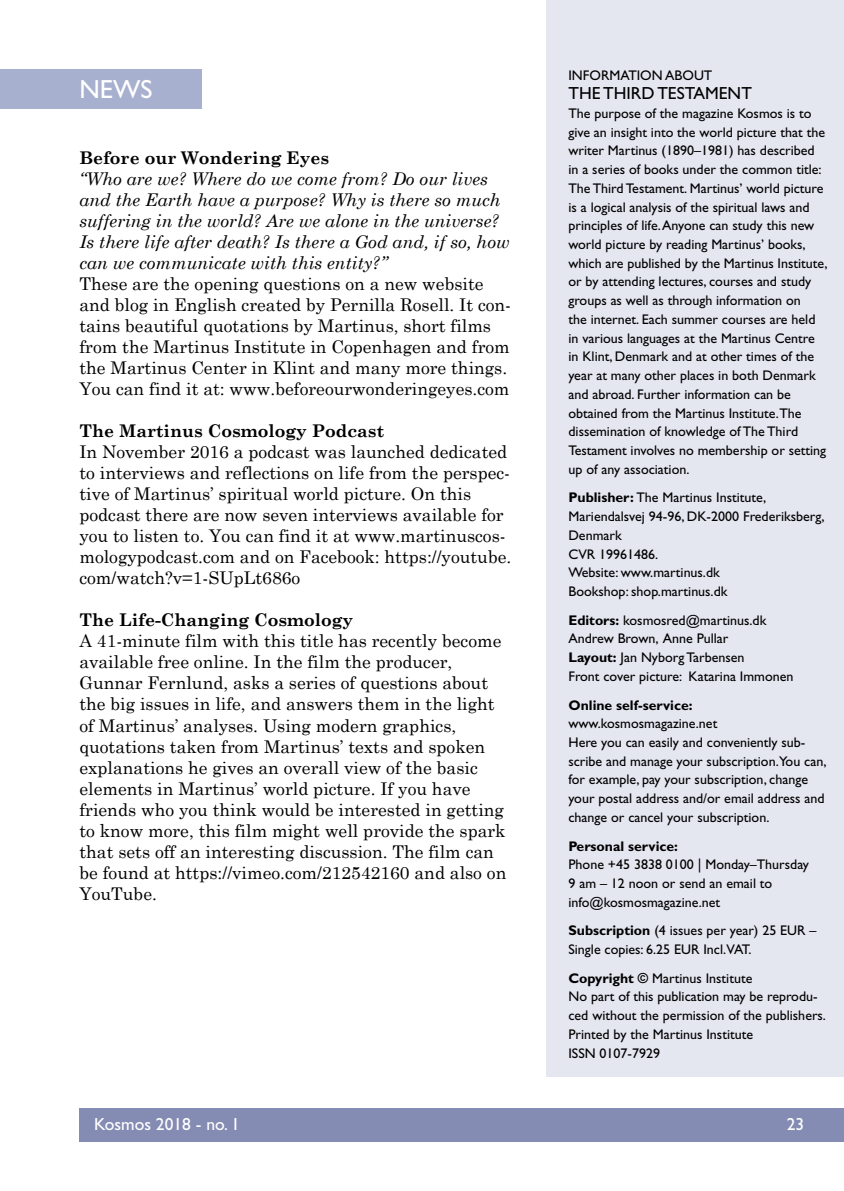
<style>
.page{position:relative;width:844px;height:1191px;background:#fff}
.page>*{position:absolute;margin:0;border:0;box-sizing:border-box;transform-origin:0 0}
.t1{font:26.25px "Gill Sans";color:#fff}
.t2{font:17.5px/21px "Century Schoolbook";color:#000}
.t3{font:italic 17.5px/21px "Century Schoolbook";color:#000}
.t4{font:700 17.5px "Century Schoolbook";color:#000}
.t5{font:17.5px "Gill Sans";color:#fff}
.t6{font:17.5px "Gill Sans";color:#000}
.t7{font:14px/18.7px "Gill Sans";color:#000}
.t8{font:700 14px "Gill Sans";color:#000}
.s1{font-weight:700}
</style>
<div class="page">
<div style="left:79px;top:1107px;width:764px;height:34px;background:#848cb3"></div>
<div style="left:546px;top:0;width:297px;height:1076px;background:#e4e6f0"></div>
<div style="left:0;top:69px;width:201px;height:40px;background:#a8b0cf"></div>
<h1 class="t1" style="left:79px;top:74px;width:75px">NEWS</h1>
<p class="t4" style="left:79px;top:144px;width:251px">Before our Wondering Eyes</p>
<p class="t3" style="left:79px;top:168px;width:431px">“Who are we? Where do we come from? Do our lives and the Earth have a purpose? Why is there so much suffering in the world? Are we alone in the universe?<br>Is there life after death? Is there a God and, if so, how can we communicate with this entity?”</p>
<p class="t2" style="left:79px;top:272px;width:433px">These are the opening questions on a new website and blog in English created by Pernilla Rosell. It con&shy;tains beautiful quotations by Martinus, short films from the Martinus Institute in Copenhagen and from the Martinus Center in Klint and many more things.<br>You can find it at: www.beforeourwonderingeyes.com</p>
<p class="t4" style="left:79px;top:417px;width:306px">The Martinus Cosmology Podcast</p>
<p class="t2" style="left:79px;top:440px;width:433px">In November 2016 a podcast was launched dedicated to interviews and reflections on life from the perspec&shy;tive of Martinus’ spiritual world picture. On this podcast there are now seven interviews available for you to listen to. You can find it at www.martinuscos&shy;mologypodcast.com and on Facebook: https://youtube. com/watch?v=1-SUpLt686o</p>
<p class="t4" style="left:79px;top:606px;width:275px">The Life-Changing Cosmology</p>
<p class="t2" style="left:79px;top:629px;width:428px">A 41-minute film with this title has recently become available free online. In the film the producer, Gunnar Fernlund, asks a series of questions about the big issues in life, and answers them in the light of Martinus’ analyses. Using modern graphics, quotations taken from Martinus’ texts and spoken explanations he gives an overall view of the basic elements in Martinus’ world picture. If you have friends who you think would be interested in getting to know more, this film might well provide the spark that sets off an interesting discussion. The film can be found at https://vimeo.com/212542160 and also on YouTube.</p>
<p class="t7" style="left:568px;top:66px;width:145px">INFORMATION ABOUT</p>
<p class="t6" style="left:568px;top:83px;width:185px">THE THIRD TESTAMENT</p>
<p class="t7" style="left:568px;top:104px;width:260px">The purpose of the magazine Kosmos is to give an insight into the world picture that the writer Martinus (1890–1981) has described in a series of books under the common title:<br>The Third Testament. Martinus’ world picture is a logical analysis of the spiritual laws and principles of life. Anyone can study this new world picture by reading Martinus’ books, which are published by the Martinus Institute, or by attending lectures, courses and study groups as well as through information on<br>the internet. Each summer courses are held in various languages at the Martinus Centre in Klint, Denmark and at other times of the year at many other places in both Denmark and abroad. Further information can be obtained from the Martinus Institute.The dissemination of knowledge of The Third Testament involves no membership or setting up of any association.</p>
<p class="t7" style="left:568px;top:488px;width:257px"><span class="s1">Publisher:</span> The Martinus Institute,<br>Mariendalsvej 94-96, DK-2000 Frederiksberg,<br>Denmark<br>CVR 19961486.<br>Website: www.martinus.dk<br>Bookshop: shop.martinus.dk</p>
<p class="t7" style="left:568px;top:610px;width:226px"><span class="s1">Editors:</span> kosmosred@martinus.dk<br>Andrew Brown, Anne Pullar<br><span class="s1">Layout:</span> Jan Nyborg Tarbensen<br>Front cover picture: Katarina Immonen</p>
<p class="t8" style="left:568px;top:696px;width:126px">Online self-service:</p>
<p class="t7" style="left:568px;top:714px;width:259px">www.kosmosmagazine.net<br>Here you can easily and conveniently sub&shy;scribe and manage your subscription.You can, for example, pay your subscription, change your postal address and/or email address and change or cancel your subscription.</p>
<p class="t8" style="left:568px;top:837px;width:111px">Personal service:</p>
<p class="t7" style="left:568px;top:855px;width:242px">Phone +45 3838 0100 | Monday–Thursday<br>9 am – 12 noon or send an email to info@kosmosmagazine.net</p>
<p class="t7" style="left:568px;top:921px;width:249px"><span class="s1">Subscription</span> (4 issues per year) 25 EUR –<br>Single copies: 6.25 EUR Incl.VAT.</p>
<p class="t7" style="left:568px;top:968px;width:259px"><span class="s1">Copyright ©</span> Martinus Institute<br>No part of this publication may be reprodu&shy;ced without the permission of the publishers.<br>Printed by the Martinus Institute<br>ISSN 0107-7929</p>
<p class="t5" style="left:94px;top:1114px;width:147px">Kosmos 2018 - no. 1</p>
<p class="t5" style="left:786px;top:1114px;width:19px">23</p>
</div>
